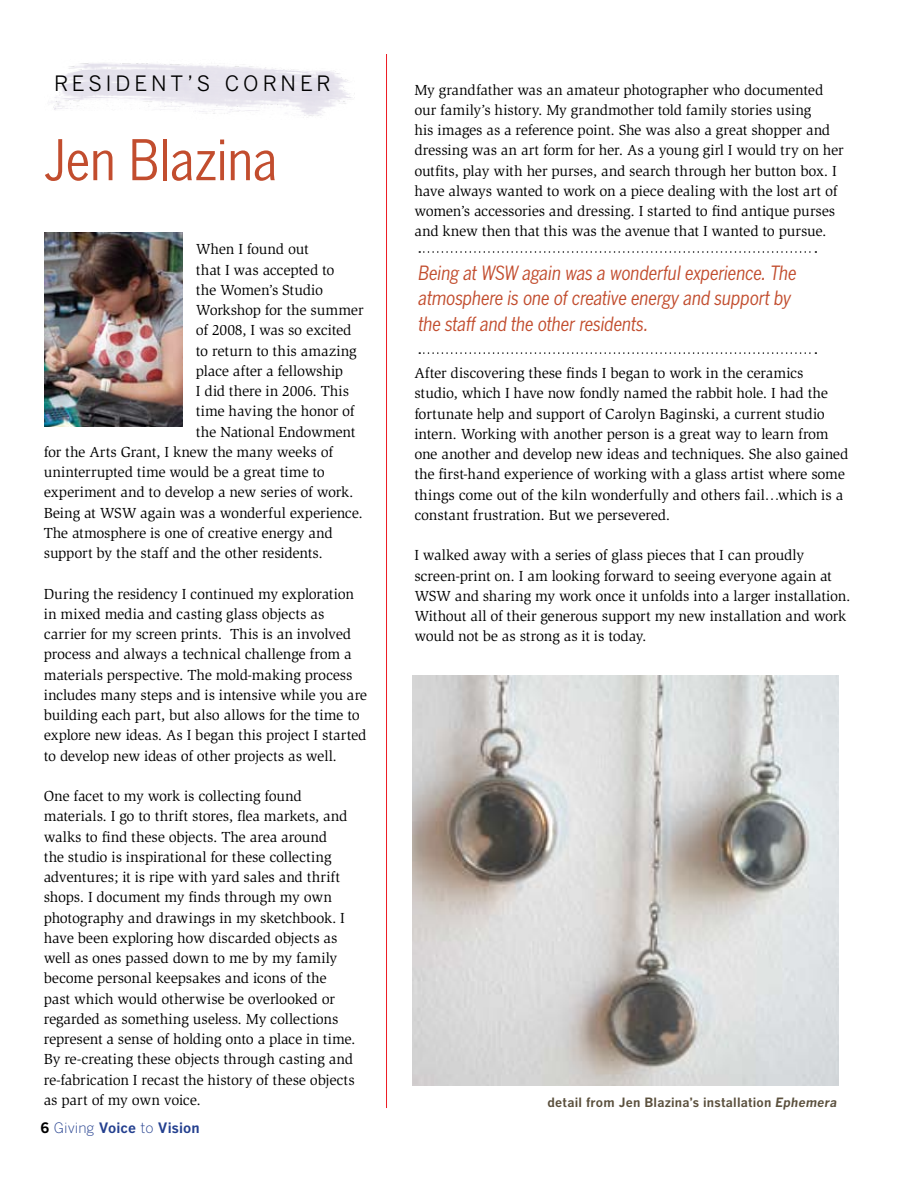
<style>
.page{position:relative;width:918px;height:1188px;background:#fff}
.page>*{position:absolute;margin:0;border:0;box-sizing:border-box;transform-origin:0 0}
.t1{font:55.5px "Benton Gothic Cond";letter-spacing:-.015em;color:#c24d2e}
.t2{font:21px "Benton Gothic";color:#000}
.t3{font:italic 19.5px/25.5px "Benton Gothic Cond";letter-spacing:-.015em;color:#c24d2e}
.t4{font:15px/20.2px "Slimbach";letter-spacing:-.01em;color:#000}
.t5{font:700 14.25px "Benton Gothic";letter-spacing:.01em;color:#24408f}
.t6{font:700 12.75px "Benton Gothic";letter-spacing:.015em;color:#5a4f3c}
.s1{font-weight:300}
.s2{font-style:italic}
</style>
<div class="page">
<hr style="left:386px;top:54px;width:1px;height:1054px;background:#ed1c24">
<img style="left:45px;top:233px;width:137px;height:193px">
<img style="left:413px;top:675px;width:425px;height:410px">
<svg style="left:419px;top:251px;width:397px;height:2px"></svg>
<svg style="left:419px;top:352px;width:397px;height:2px"></svg>
<h2 class="t2" style="left:54px;top:71px;width:79px">RES IDENT</h2>
<h2 class="t2" style="left:187px;top:71px;width:74px">’S CORNER</h2>
<h1 class="t1" style="left:44px;top:127px;width:236px">Jen Blazina</h1>
<p class="t4" style="left:196px;top:239px;width:114px">When I found out</p>
<p class="t4" style="left:196px;top:260px;width:140px">that I was accepted to</p>
<p class="t4" style="left:196px;top:280px;width:129px">the Women’s Studio</p>
<p class="t4" style="left:196px;top:300px;width:169px">Workshop for the summer</p>
<p class="t4" style="left:196px;top:320px;width:157px">of 2008, I was so excited</p>
<p class="t4" style="left:196px;top:341px;width:162px">to return to this amazing</p>
<p class="t4" style="left:196px;top:361px;width:149px">place after a fellowship</p>
<p class="t4" style="left:196px;top:381px;width:155px">I did there in 2006. This</p>
<p class="t4" style="left:196px;top:401px;width:160px">time having the honor of</p>
<p class="t4" style="left:196px;top:422px;width:161px">the National Endowment</p>
<p class="t4" style="left:44px;top:442px;width:291px">for the Arts Grant, I knew the many weeks of</p>
<p class="t4" style="left:44px;top:462px;width:283px">uninterrupted time would be a great time to</p>
<p class="t4" style="left:44px;top:482px;width:311px">experiment and to develop a new series of work.</p>
<p class="t4" style="left:44px;top:503px;width:321px">Being at WSW again was a wonderful experience.</p>
<p class="t4" style="left:44px;top:523px;width:291px">The atmosphere is one of creative energy and</p>
<p class="t4" style="left:44px;top:543px;width:281px">support by the staff and the other residents.</p>
<p class="t4" style="left:44px;top:584px;width:325px">During the residency I continued my exploration in mixed media and casting glass objects as carrier for my screen prints. This is an involved process and always a technical challenge from a materials perspective. The mold-making process includes many steps and is intensive while you are building each part, but also allows for the time to explore new ideas. As I began this project I started to develop new ideas of other projects as well.</p>
<p class="t4" style="left:44px;top:786px;width:313px">One facet to my work is collecting found materials. I go to thrift stores, flea markets, and walks to find these objects. The area around<br>the studio is inspirational for these collecting adventures; it is ripe with yard sales and thrift shops. I document my finds through my own photography and drawings in my sketchbook. I have been exploring how discarded objects as well as ones passed down to me by my family become personal keepsakes and icons of the past which would otherwise be overlooked or regarded as something useless. My collections represent a sense of holding onto a place in time.<br>By re-creating these objects through casting and re-fabrication I recast the history of these objects as part of my own voice.</p>
<p class="t5" style="left:54px;top:1118px;width:147px"><span class="s1">Giving</span> Voice <span class="s1">to</span> Vision</p>
<p class="t4" style="left:414px;top:79px;width:431px">My grandfather was an amateur photographer who documented our family’s history. My grandmother told family stories using<br>his images as a reference point. She was also a great shopper and dressing was an art form for her. As a young girl I would try on her outfits, play with her purses, and search through her button box. I have always wanted to work on a piece dealing with the lost art of women’s accessories and dressing. I started to find antique purses and knew then that this was the avenue that I wanted to pursue.</p>
<h3 class="t3" style="left:418px;top:260px;width:380px">Being at WSW again was a wonderful experience. The atmosphere is one of creative energy and support by the staff and the other residents.</h3>
<p class="t4" style="left:414px;top:363px;width:436px">After discovering these finds I began to work in the ceramics studio, which I have now fondly named the rabbit hole. I had the fortunate help and support of Carolyn Baginski, a current studio intern. Working with another person is a great way to learn from one another and develop new ideas and techniques. She also gained the first-hand experience of working with a glass artist where some things come out of the kiln wonderfully and others fail…which is a constant frustration. But we persevered.</p>
<p class="t4" style="left:414px;top:545px;width:438px">I walked away with a series of glass pieces that I can proudly screen-print on. I am looking forward to seeing everyone again at WSW and sharing my work once it unfolds into a larger installation.<br>Without all of their generous support my new installation and work would not be as strong as it is today.</p>
<p class="t6" style="left:548px;top:1094px;width:291px">detail from Jen Blazina’s installation <span class="s2">Ephemera</span></p>
</div>
